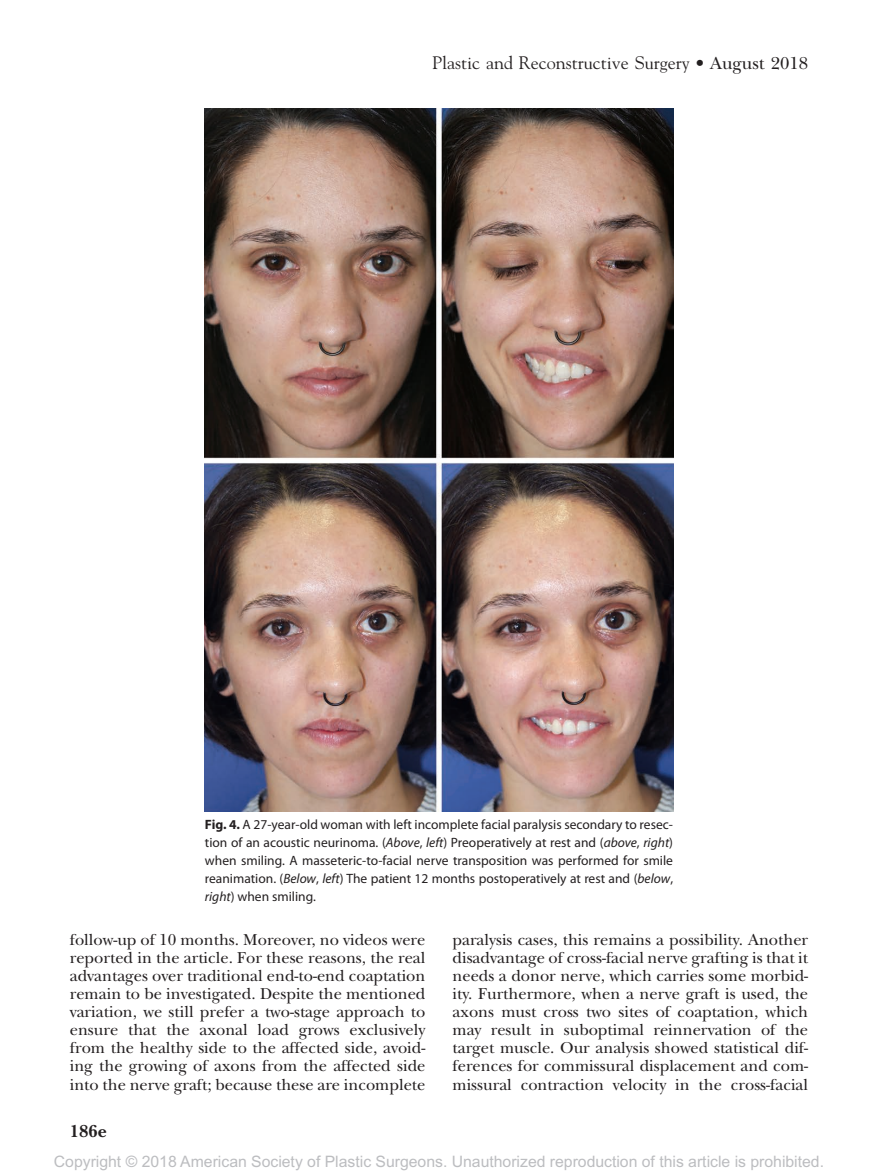
<style>
.page{position:relative;width:878px;height:1175px;background:#fff}
.page>*{position:absolute;margin:0;border:0;box-sizing:border-box;transform-origin:0 0}
.t1{font:18px "Goudy";color:#231f20}
.t2{font:700 18px "New Baskerville";color:#231f20}
.t3{font:16.5px/18.1px "New Baskerville";color:#231f20;text-align:justify}
.t4{font:15.75px "Arial MT Std";color:#bcbdc0}
.t5{font:13.5px/18px "Myriad Pro";color:#231f20;text-align:justify}
.s1{font-family:"New Baskerville"}
.s2{font-weight:700}
.s3{font-style:italic}
</style>
<div class="page">
<img style="left:205px;top:108px;width:468px;height:703px">
<p class="t1" style="left:432px;top:52px;width:377px">Plastic and Reconstructive Surgery <span class="s1">• August 2018</span></p>
<p class="t5" style="left:205px;top:815px;width:469px"><span class="s2">Fig. 4.</span> A 27-year-old woman with left incomplete facial paralysis secondary to resec&shy;tion of an acoustic neurinoma. (<span class="s3">Above</span>, <span class="s3">left</span>) Preoperatively at rest and (<span class="s3">above</span>, <span class="s3">right</span>) when smiling. A masseteric-to-facial nerve transposition was performed for smile reanimation. (<span class="s3">Below</span>, <span class="s3">left</span>) The patient 12 months postoperatively at rest and (<span class="s3">below</span>, <span class="s3">right</span>) when smiling.</p>
<p class="t3" style="left:70px;top:930px;width:357px">follow-up of 10 months. Moreover, no videos were reported in the article. For these reasons, the real advantages over traditional end-to-end coaptation remain to be investigated. Despite the mentioned variation, we still prefer a two-stage approach to ensure that the axonal load grows exclusively from the healthy side to the affected side, avoid&shy;ing the growing of axons from the affected side into the nerve graft; because these are incomplete</p>
<p class="t3" style="left:452px;top:930px;width:357px">paralysis cases, this remains a possibility. Another disadvantage of cross-facial nerve grafting is that it needs a donor nerve, which carries some morbid&shy;ity. Furthermore, when a nerve graft is used, the axons must cross two sites of coaptation, which may result in suboptimal reinnervation of the target muscle. Our analysis showed statistical dif&shy;ferences for commissural displacement and com&shy;missural contraction velocity in the cross-facial</p>
<p class="t2" style="left:70px;top:1120px;width:39px">186e</p>
<p class="t4" style="left:54px;top:1152px;width:771px">Copyright © 2018 American Society of Plastic Surgeons. Unauthorized reproduction of this article is prohibited.</p>
</div>
